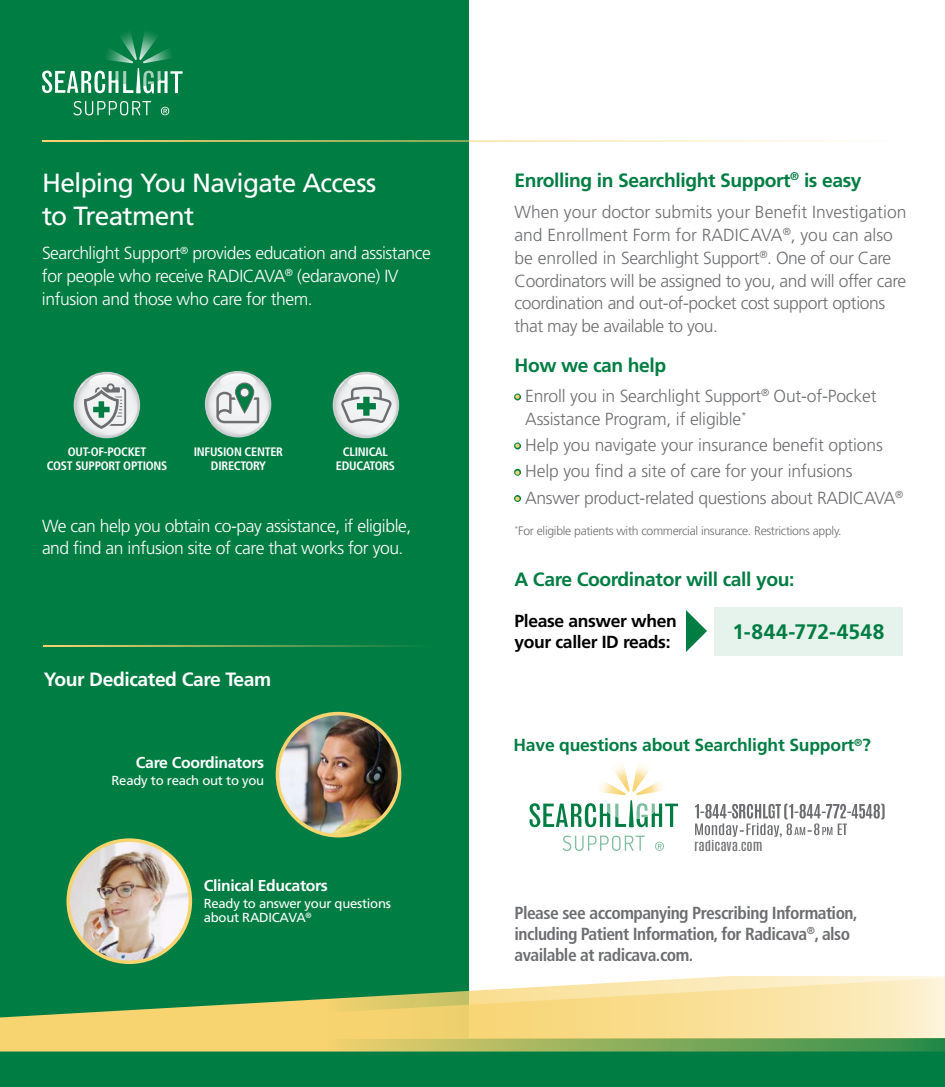
<style>
.page{position:relative;width:945px;height:1087px;background:#fff}
.page>*{position:absolute;margin:0;border:0;box-sizing:border-box;transform-origin:0 0}
.t1{font:26.25px/33.2px "Frutiger LT Std";letter-spacing:-.03em;color:#fff}
.t2{font:700 21px "Frutiger LT Std";letter-spacing:.015em;color:#007d43}
.t3{font:700 19.25px "Frutiger LT Std";letter-spacing:-.02em;color:#007d43}
.t4{font:700 19.25px "Frutiger LT Std";letter-spacing:-.02em;color:#fff}
.t5{font:300 17.5px/22.8px "Frutiger LT Std";letter-spacing:-.01em;color:#6d6e71}
.t6{font:300 17.5px/22.8px "Frutiger LT Std";letter-spacing:-.025em;color:#fff}
.t7{font:700 condensed 17.5px/21px "Frutiger LT Std";letter-spacing:-.03em;color:#6d6e71}
.t8{font:700 17.5px "Frutiger LT Std";letter-spacing:-.01em;color:#007d43}
.t9{font:700 17.5px/21px "Frutiger LT Std";letter-spacing:-.02em;color:#000}
.t10{font:700 15.75px "Frutiger LT Std";letter-spacing:-.02em;color:#fff}
.t11{font:13.12px/14px "Frutiger LT Std";letter-spacing:-.02em;color:#fff}
.t12{font:700 condensed 12.25px/14px "Frutiger LT Std";letter-spacing:-.02em;color:#fff;text-align:center}
.t13{font:300 12.25px "Frutiger LT Std";letter-spacing:-.025em;color:#6d6e71}
.t14{font:12.25px "Antonio";letter-spacing:-.005em;color:#6d6e71;scale:1.14 1}
.s1{font-size:12.25px;color:#f8d470}
</style>
<div class="page">
<div style="left:0;top:0;width:469px;height:1087px;background:#007d43"></div>
<img style="left:277px;top:713px;width:123px;height:123px;border-radius:61px">
<div style="left:276px;top:712px;width:125px;height:125px;border:4px solid #f8d470;border-radius:50%"></div>
<img style="left:68px;top:840px;width:122px;height:122px;border-radius:61px">
<div style="left:67px;top:838px;width:125px;height:126px;border:4px solid #f8d470;border-radius:50%"></div>
<hr style="left:43px;top:645px;width:389px;height:1px;background:#f8d470">
<svg style="left:74px;top:372px;width:66px;height:66px"></svg>
<svg style="left:76px;top:374px;width:62px;height:61px"></svg>
<svg style="left:333px;top:372px;width:66px;height:66px"></svg>
<svg style="left:335px;top:374px;width:62px;height:61px"></svg>
<hr style="left:42px;top:140px;width:430px;height:2px;background:#f8d470">
<svg style="left:205px;top:371px;width:66px;height:67px"></svg>
<svg style="left:207px;top:373px;width:62px;height:61px"></svg>
<svg style="left:42px;top:68px;width:141px;height:25px"></svg>
<svg style="left:106px;top:31px;width:66px;height:32px"></svg>
<svg style="left:74px;top:101px;width:77px;height:14px"></svg>
<svg style="left:161px;top:107px;width:8px;height:8px"></svg>
<div style="left:514px;top:393px;width:7px;height:7px;border:3px solid #007d43;border-radius:50%"></div>
<div style="left:514px;top:442px;width:7px;height:7px;border:3px solid #007d43;border-radius:50%"></div>
<div style="left:514px;top:469px;width:7px;height:7px;border:3px solid #007d43;border-radius:50%"></div>
<div style="left:514px;top:495px;width:7px;height:7px;border:3px solid #007d43;border-radius:50%"></div>
<div style="left:714px;top:607px;width:189px;height:48px;background:#e6f2ec"></div>
<svg style="left:686px;top:610px;width:21px;height:42px"></svg>
<svg style="left:530px;top:800px;width:148px;height:27px"></svg>
<img style="left:600px;top:764px;width:63px;height:31px">
<svg style="left:563px;top:835px;width:82px;height:16px"></svg>
<svg style="left:655px;top:842px;width:9px;height:9px"></svg>
<svg style="left:695px;top:803px;width:190px;height:34px"></svg>
<div style="left:472px;top:1039px;width:473px;height:48px;background:#007d43"></div>
<svg style="left:0;top:962px;width:945px;height:89px"></svg>
<hr style="left:472px;top:140px;width:431px;height:2px;background:#f8d470">
<h1 class="t1" style="left:42px;top:166px;width:336px">Helping You Navigate Access to Treatment</h1>
<p class="t6" style="left:42px;top:242px;width:391px">Searchlight Support<sup>®</sup> provides education and assistance for people who receive RADICAVA<sup>®</sup> (edaravone) IV infusion and those who care for them.</p>
<p class="t12" style="left:47px;top:445px;width:122px">OUT-OF-POCKET<br>COST SUPPORT OPTIONS</p>
<p class="t12" style="left:336px;top:445px;width:61px">CLINICAL<br>EDUCATORS</p>
<p class="t12" style="left:194px;top:445px;width:91px">INFUSION CENTER<br>DIRECTORY</p>
<p class="t6" style="left:42px;top:514px;width:371px">We can help you obtain co-pay assistance, if eligible, and find an infusion site of care that works for you.</p>
<p class="t4" style="left:44px;top:668px;width:229px">Your Dedicated Care Team</p>
<p class="t10" style="left:136px;top:753px;width:130px">Care Coordinators</p>
<p class="t11" style="left:112px;top:773px;width:154px">Ready to reach out to you</p>
<p class="t10" style="left:204px;top:876px;width:126px">Clinical Educators</p>
<p class="t11" style="left:204px;top:897px;width:189px">Ready to answer your questions about RADICAVA<sup>®</sup></p>
<p class="t3" style="left:514px;top:169px;width:349px">Enrolling in Searchlight Support<sup>®</sup> is easy</p>
<p class="t5" style="left:514px;top:201px;width:394px">When your doctor submits your Benefit Investigation and Enrollment Form for RADICAVA<sup>®</sup>, you can also be enrolled in Searchlight Support<sup>®</sup>. One of our Care Coordinators will be assigned to you, and will offer care coordination and out-of-pocket cost support options that may be available to you.</p>
<p class="t3" style="left:514px;top:354px;width:153px">How we can help</p>
<p class="t5" style="left:525px;top:385px;width:353px;text-indent:-11px"><span class="s1">•</span> Enroll you in Searchlight Support<sup>®</sup> Out-of-Pocket<br>Assistance Program, if eligible<sup>*</sup></p>
<p class="t5" style="left:514px;top:434px;width:370px"><span class="s1">•</span> Help you navigate your insurance benefit options</p>
<p class="t5" style="left:514px;top:460px;width:340px"><span class="s1">•</span> Help you find a site of care for your infusions</p>
<p class="t5" style="left:514px;top:486px;width:390px"><span class="s1">•</span> Answer product-related questions about RADICAVA<sup>®</sup></p>
<p class="t13" style="left:514px;top:524px;width:328px"><sup>*</sup>For eligible patients with commercial insurance. Restrictions apply.</p>
<p class="t3" style="left:514px;top:568px;width:282px">A Care Coordinator will call you:</p>
<p class="t9" style="left:514px;top:610px;width:164px">Please answer when your caller ID reads:</p>
<p class="t2" style="left:733px;top:619px;width:153px">1-844-772-4548</p>
<p class="t8" style="left:513px;top:735px;width:359px">Have questions about Searchlight Support<sup>®</sup>?</p>
<p class="t14" style="left:694px;top:837px;width:62px">radicava.com</p>
<p class="t7" style="left:514px;top:902px;width:345px">Please see accompanying Prescribing Information, including Patient Information, for Radicava<sup>®</sup>, also available at radicava.com.</p>
</div>
